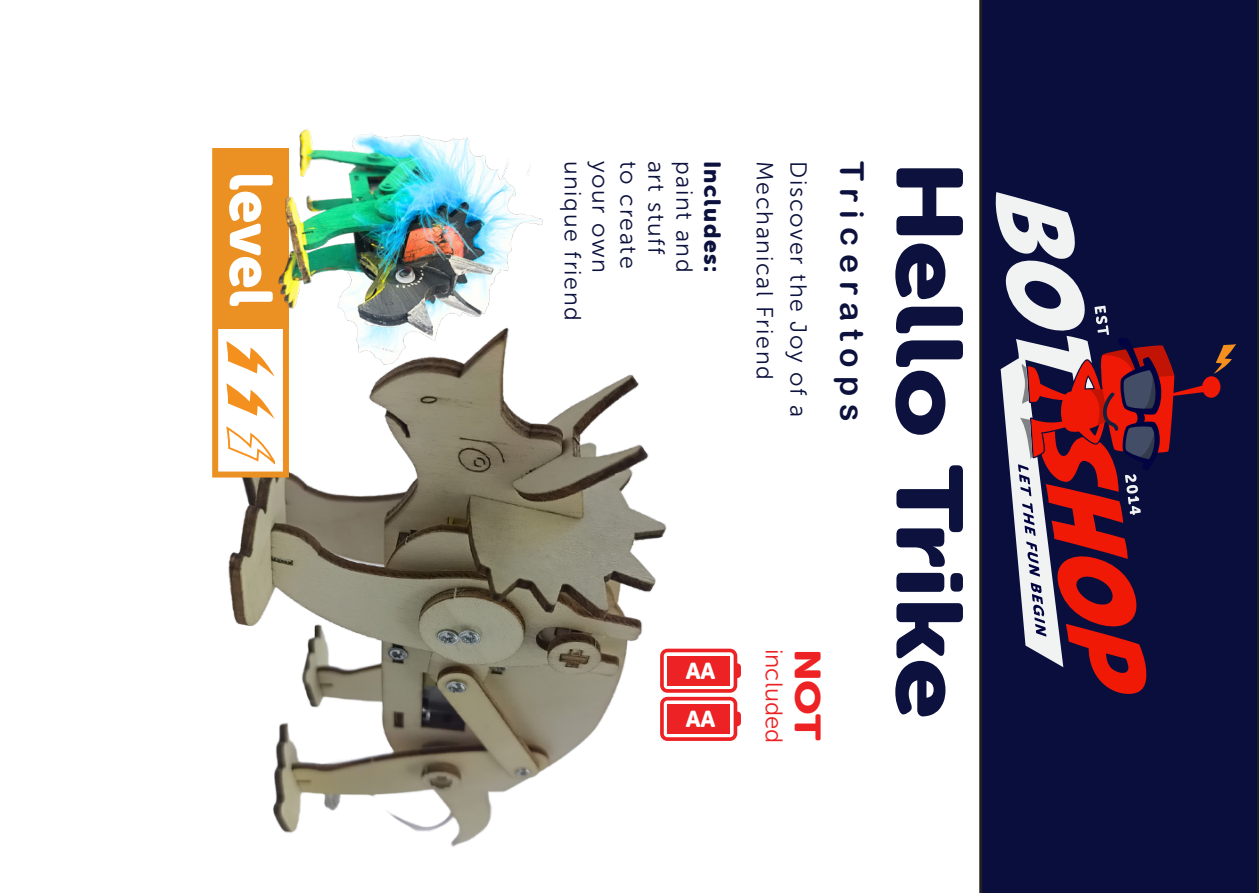
<style>
.page{position:relative;width:1259px;height:893px;background:#fff}
.page>*{position:absolute;margin:0;border:0;box-sizing:border-box;transform-origin:0 0}
.t1{font:93px "Museo Sans Rounded 900";color:#0c123d;scale:1.18 1}
.t2{font:60px "Museo Sans Rounded 900";letter-spacing:-.005em;color:#fff}
.t3{font:36px "Museo Sans Rounded 900";color:#ed2224;scale:1.19 1}
.t4{font:32.7px "Arial Rounded MT Bold";letter-spacing:.25em;color:#0c123d}
.t5{font:24px "Museo Sans 300";color:#ed2224}
.t6{font:23.4px "Museo Sans 300";letter-spacing:.07em;color:#0c123d}
.t7{font:23.4px "Museo Sans Rounded 900";letter-spacing:.07em;color:#0c123d}
.t8{font:22.8px/48.3px "Museo Sans Rounded 900";color:#fff}
</style>
<div class="page">
<img style="left:212px;top:374px;width:468px;height:473px">
<div style="left:979px;top:0;width:280px;height:893px;background:#090e3d"></div>
<svg style="left:995px;top:192px;width:241px;height:502px;background:#4e2f4c"></svg>
<div style="left:212px;top:148px;width:77px;height:329px;background:#fff;border:6px solid #eb9022"></div>
<svg style="left:226px;top:383px;width:49px;height:36px"></svg>
<svg style="left:226px;top:341px;width:35px;height:33px"></svg>
<svg style="left:226px;top:426px;width:49px;height:38px"></svg>
<div style="left:213px;top:148px;width:75px;height:180px;background:#eb9022"></div>
<svg style="left:660px;top:649px;width:81px;height:92px"></svg>
<img style="left:261px;top:129px;width:296px;height:257px">
<p class="t2" style="left:285px;top:172px;width:136px;rotate:90deg">level</p>
<p class="t6" style="left:585px;top:161px;width:162px;rotate:90deg">unique friend</p>
<p class="t6" style="left:613px;top:161px;width:114px;rotate:90deg">your own</p>
<p class="t6" style="left:641px;top:161px;width:109px;rotate:90deg">to create</p>
<p class="t6" style="left:669px;top:161px;width:96px;rotate:90deg">art stuff</p>
<p class="t6" style="left:697px;top:161px;width:113px;rotate:90deg">paint and</p>
<p class="t7" style="left:726px;top:161px;width:113px;rotate:90deg">Includes:</p>
<p class="t6" style="left:777px;top:161px;width:221px;rotate:90deg">Mechanical Friend</p>
<p class="t6" style="left:811px;top:161px;width:258px;rotate:90deg">Discover the Joy of a</p>
<p class="t4" style="left:871px;top:161px;width:262px;rotate:90deg">Triceratops</p>
<p class="t1" style="left:982px;top:161px;width:474px;rotate:90deg">Hello Trike</p>
<p class="t8" style="left:685px;top:647px;width:31px">AA<br>AA</p>
<p class="t5" style="left:787px;top:649px;width:96px;rotate:90deg">included</p>
<p class="t3" style="left:828px;top:649px;width:79px;rotate:90deg">NOT</p>
</div>
